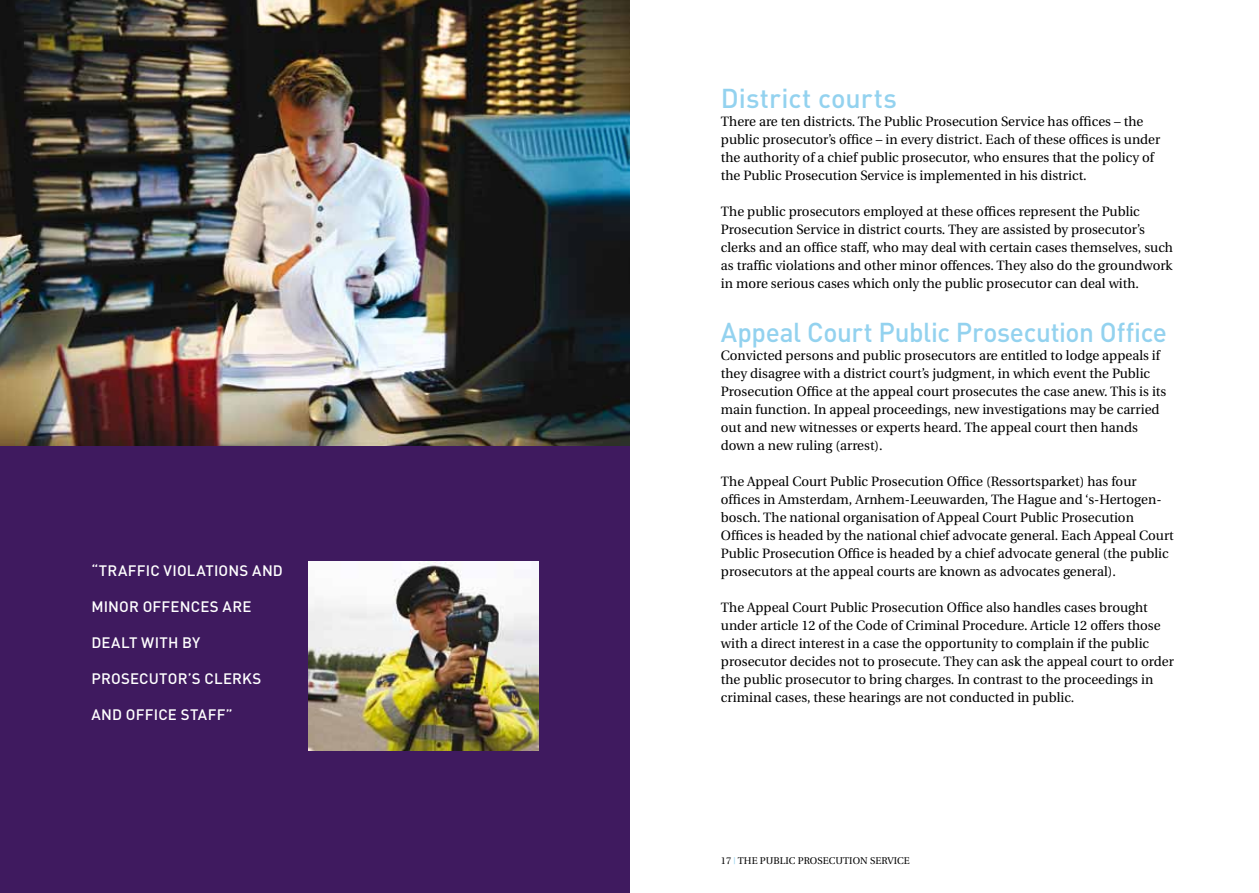
<style>
.page{position:relative;width:1259px;height:893px;background:#fff}
.page>*{position:absolute;margin:0;border:0;box-sizing:border-box;transform-origin:0 0}
.t1{font:500 27px "DIN";letter-spacing:-.01em;color:#93d2ef}
.t2{font:500 15px "DIN";letter-spacing:.015em;color:#fff}
.t3{font:13.5px/18px "Utopia";color:#000}
.t4{font:9.75px "Utopia";letter-spacing:.005em;color:#000}
.s1{color:#93d2ef}
</style>
<div class="page">
<div style="left:0;top:443px;width:629px;height:450px;background:#3f1a5f"></div>
<img style="left:308px;top:561px;width:230px;height:190px">
<img style="left:0;top:0;width:629px;height:446px">
<p class="t2" style="left:91px;top:561px;width:193px">“TRAFFIC VIOLATIONS AND</p>
<p class="t2" style="left:91px;top:597px;width:161px">MINOR OFFENCES ARE</p>
<p class="t2" style="left:91px;top:633px;width:110px">DEALT WITH BY</p>
<p class="t2" style="left:91px;top:669px;width:171px">PROSECUTOR’S CLERKS</p>
<p class="t2" style="left:91px;top:705px;width:143px">AND OFFICE STAFF”</p>
<h1 class="t1" style="left:721px;top:80px;width:178px">DISTRICT COURTS</h1>
<p class="t3" style="left:721px;top:113px;width:441px">There are ten districts. The Public Prosecution Service has offices – the public prosecutor’s office – in every district. Each of these offices is under the authority of a chief public prosecutor, who ensures that the policy of the Public Prosecution Service is implemented in his district.</p>
<p class="t3" style="left:721px;top:203px;width:453px">The public prosecutors employed at these offices represent the Public Prosecution Service in district courts. They are assisted by prosecutor’s clerks and an office staff, who may deal with certain cases themselves, such as traffic violations and other minor offences. They also do the groundwork in more serious cases which only the public prosecutor can deal with.</p>
<h1 class="t1" style="left:721px;top:314px;width:447px">APPEAL COURT PUBLIC PROSECUTION OFFICE</h1>
<p class="t3" style="left:721px;top:347px;width:447px">Convicted persons and public prosecutors are entitled to lodge appeals if they disagree with a district court’s judgment, in which event the Public Prosecution Office at the appeal court prosecutes the case anew. This is its main function. In appeal proceedings, new investigations may be carried out and new witnesses or experts heard. The appeal court then hands down a new ruling (arrest).</p>
<p class="t3" style="left:721px;top:473px;width:454px">The Appeal Court Public Prosecution Office (Ressortsparket) has four offices in Amsterdam, Arnhem-Leeuwarden, The Hague and ‘s-Hertogen&shy;bosch. The national organisation of Appeal Court Public Prosecution Offices is headed by the national chief advocate general. Each Appeal Court Public Prosecution Office is headed by a chief advocate general (the public prosecutors at the appeal courts are known as advocates general).</p>
<p class="t3" style="left:721px;top:599px;width:454px">The Appeal Court Public Prosecution Office also handles cases brought under article 12 of the Code of Criminal Procedure. Article 12 offers those with a direct interest in a case the opportunity to complain if the public prosecutor decides not to prosecute. They can ask the appeal court to order the public prosecutor to bring charges. In contrast to the proceedings in criminal cases, these hearings are not conducted in public.</p>
<p class="t4" style="left:721px;top:855px;width:190px">17 <span class="s1">|</span> The Public Prosecution Service</p>
</div>
